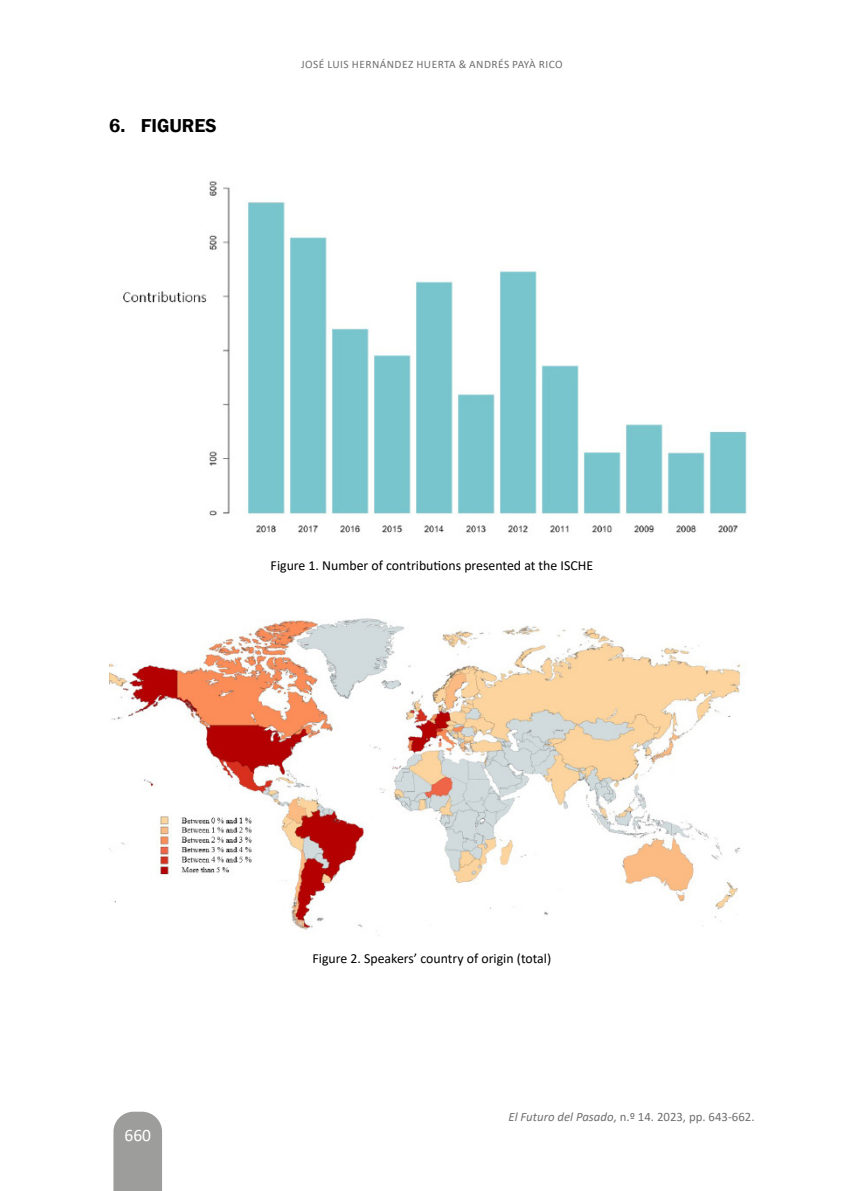
<style>
.page{position:relative;width:844px;height:1191px;background:#fff}
.page>*{position:absolute;margin:0;border:0;box-sizing:border-box;transform-origin:0 0}
.Epígrafe_01{font:600 19.25px "Franklin Gothic";color:#000}
.t1{font:17.5px "Calibri";color:#fff}
.pie_img_tabla{font:13.83px "Calibri";color:#000}
.t2{font:12.78px "Calibri";color:#707070}
.t3{font:11.38px "Calibri";letter-spacing:.04em;color:#707070}
.s1{font-style:italic}
</style>
<div class="page">
<svg style="left:113px;top:1111px;width:49px;height:80px;background:#a3a3a2"></svg>
<img style="left:123px;top:181px;width:624px;height:352px">
<img style="left:109px;top:618px;width:633px;height:318px">
<h1 class="Epígrafe_01" style="left:109px;top:114px;width:109px">6. FIGURES</h1>
<p class="t3" style="left:301px;top:56px;width:263px">JOSÉ LUIS HERNÁNDEZ HUERTA &amp; ANDRÉS PAYÀ RICO</p>
<p class="pie_img_tabla" style="left:270px;top:555px;width:324px">Figure 1. Number of contributions presented at the ISCHE</p>
<p class="t1" style="left:124px;top:1123px;width:28px">660</p>
<p class="pie_img_tabla" style="left:312px;top:948px;width:240px">Figure 2. Speakers’ country of origin (total)</p>
<p class="t2" style="left:508px;top:1107px;width:247px"><span class="s1">El Futuro del Pasado</span>, n.º 14. 2023, pp. 643-662.</p>
</div>
